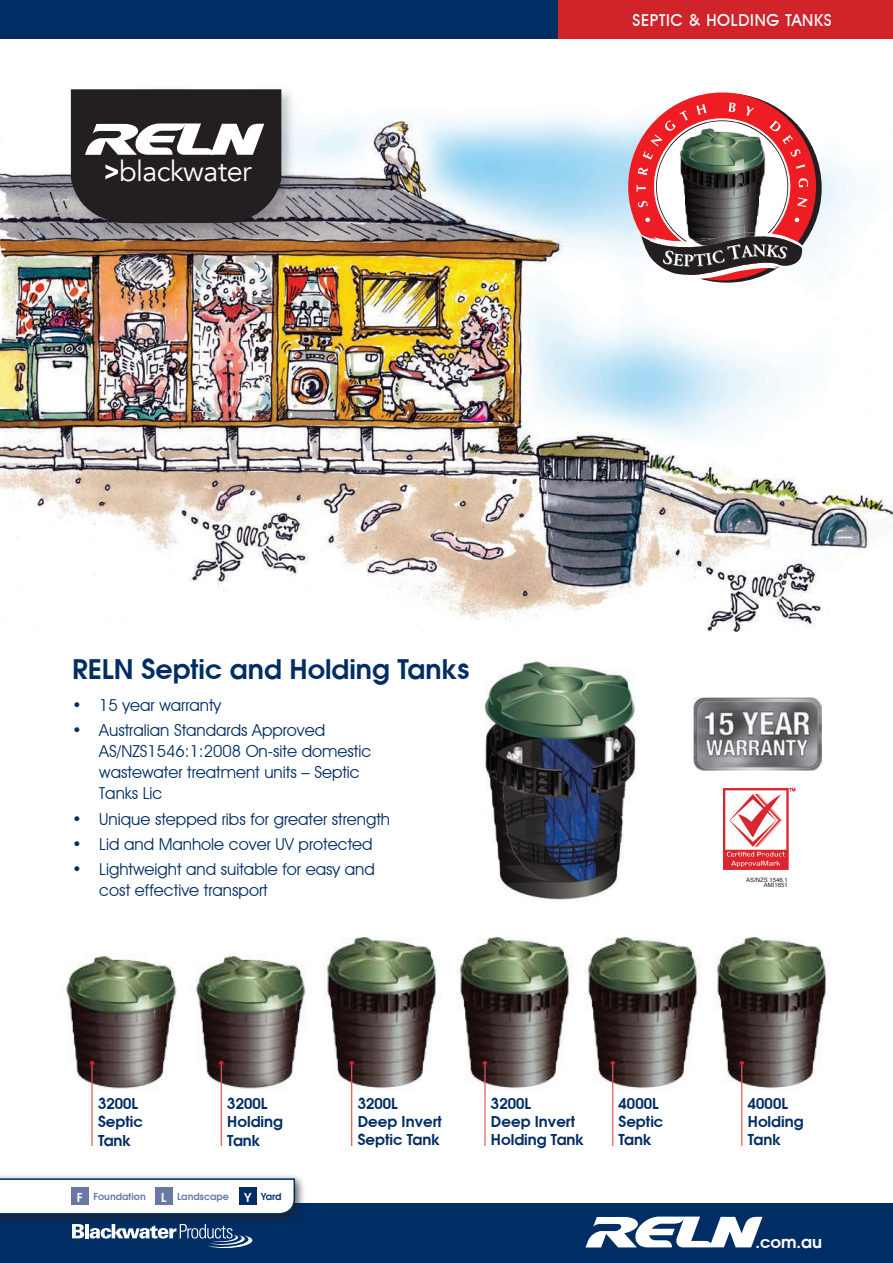
<style>
.page{position:relative;width:893px;height:1263px;background:#fff}
.page>*{position:absolute;margin:0;border:0;box-sizing:border-box;transform-origin:0 0}
.t1{font:28.65px "Avenir";letter-spacing:-.02em;color:#fff}
.t2{font:600 27px "Avant Garde";color:#002d64}
.t3{font:16.5px/21px "Avant Garde IT Cby BT";color:#002d64}
.t4{font:500 16.5px "Avant Garde IT Cby BT";letter-spacing:.04em;color:#fff}
.t5{font:600 16.5px "Avant Garde";color:#fff}
.t6{font:600 15px/18px "Avant Garde";color:#002d64}
.t7{font:600 13.5px "Avant Gar Got Itc TEE";color:#fff}
.t8{font:600 10.5px "Avant Gar Got Itc TEE";color:#6979a2}
.t9{font:600 10.5px "Avant Gar Got Itc TEE";color:#002d64}
.t10{font:6px/5.2px "Helvetica";color:#231f20;text-align:right}
.s1{font-size:13.5px;color:#fff}
</style>
<div class="page">
<div style="left:0;top:0;width:893px;height:38px;background:#002d64"></div>
<div style="left:0;top:1203px;width:893px;height:60px;background:#002d64"></div>
<div style="left:558px;top:0;width:335px;height:38px;background:#d1232a"></div>
<img style="left:0;top:115px;width:893px;height:516px">
<img style="left:716px;top:937px;width:110px;height:157px">
<img style="left:587px;top:937px;width:110px;height:157px">
<img style="left:326px;top:937px;width:243px;height:157px">
<img style="left:195px;top:955px;width:111px;height:138px">
<img style="left:66px;top:955px;width:111px;height:134px">
<img style="left:484px;top:659px;width:152px;height:242px">
<svg style="left:72px;top:1225px;width:180px;height:23px"></svg>
<div style="left:0;top:1173px;width:306px;height:52px;background:#231f20;opacity:.75"></div>
<svg style="left:0;top:1177px;width:296px;height:38px"></svg>
<div style="left:71px;top:1188px;width:17px;height:17px;background:#6979a2"></div>
<div style="left:155px;top:1188px;width:18px;height:17px;background:#6979a2"></div>
<div style="left:239px;top:1188px;width:18px;height:17px;background:#002d64"></div>
<svg style="left:628px;top:92px;width:188px;height:188px"></svg>
<img style="left:694px;top:697px;width:127px;height:73px">
<hr style="left:91px;top:1065px;width:2px;height:81px;background:#e95652">
<svg style="left:90px;top:1061px;width:4px;height:4px"></svg>
<hr style="left:221px;top:1065px;width:1px;height:81px;background:#e95652">
<svg style="left:219px;top:1061px;width:4px;height:4px"></svg>
<hr style="left:351px;top:1065px;width:1px;height:81px;background:#e95652">
<svg style="left:349px;top:1061px;width:5px;height:4px"></svg>
<hr style="left:484px;top:1065px;width:2px;height:81px;background:#e95652">
<svg style="left:483px;top:1061px;width:4px;height:4px"></svg>
<hr style="left:612px;top:1065px;width:1px;height:81px;background:#e95652">
<svg style="left:611px;top:1061px;width:4px;height:4px"></svg>
<hr style="left:741px;top:1065px;width:1px;height:81px;background:#e95652">
<svg style="left:740px;top:1061px;width:4px;height:4px"></svg>
<svg style="left:586px;top:1216px;width:176px;height:31px"></svg>
<div style="left:69px;top:87px;width:226px;height:150px;background:#231f20;opacity:.23"></div>
<svg style="left:71px;top:89px;width:210px;height:134px;background:#434041"></svg>
<img style="left:724px;top:788px;width:72px;height:82px">
<p class="t1" style="left:119px;top:154px;width:134px">blackwater</p>
<p class="t4" style="left:633px;top:10px;width:200px">SEPTIC &amp; HOLDING TANKS</p>
<p class="t2" style="left:72px;top:651px;width:398px">RELN Septic and Holding Tanks</p>
<p class="t3" style="left:72px;top:694px;width:150px">• 15 year warranty</p>
<p class="t3" style="left:99px;top:720px;width:274px;text-indent:-27px">• Australian Standards Approved<br>AS/NZS1546:1:2008 On-site domestic wastewater treatment units – Septic<br>Tanks Lic</p>
<p class="t3" style="left:72px;top:808px;width:319px">• Unique stepped ribs for greater strength</p>
<p class="t3" style="left:72px;top:834px;width:302px">• Lid and Manhole cover UV protected</p>
<p class="t3" style="left:99px;top:859px;width:277px;text-indent:-27px">• Lightweight and suitable for easy and cost effective transport</p>
<p class="t6" style="left:98px;top:1094px;width:46px;line-height:18.5px">3200L<br>Septic<br>Tank</p>
<p class="t6" style="left:227px;top:1094px;width:57px;line-height:18.5px">3200L<br>Holding<br>Tank</p>
<p class="t8" style="left:77px;top:1190px;width:71px"><span class="s1">F</span> Foundation</p>
<p class="t8" style="left:177px;top:1190px;width:53px">Landscape</p>
<p class="t7" style="left:161px;top:1189px;width:7px">L</p>
<p class="t9" style="left:244px;top:1190px;width:39px"><span class="s1">Y</span> Yard</p>
<p class="t6" style="left:358px;top:1094px;width:86px">3200L<br>Deep Invert<br>Septic Tank</p>
<p class="t6" style="left:491px;top:1094px;width:95px">3200L<br>Deep Invert<br>Holding Tank</p>
<p class="t6" style="left:618px;top:1094px;width:46px">4000L<br>Septic<br>Tank</p>
<p class="t10" style="left:746px;top:877px;width:43px">AS/NZS 1546.1<br>AMI1651</p>
<p class="t6" style="left:748px;top:1094px;width:57px">4000L<br>Holding<br>Tank</p>
<p class="t5" style="left:755px;top:1231px;width:68px">.com.au</p>
</div>
